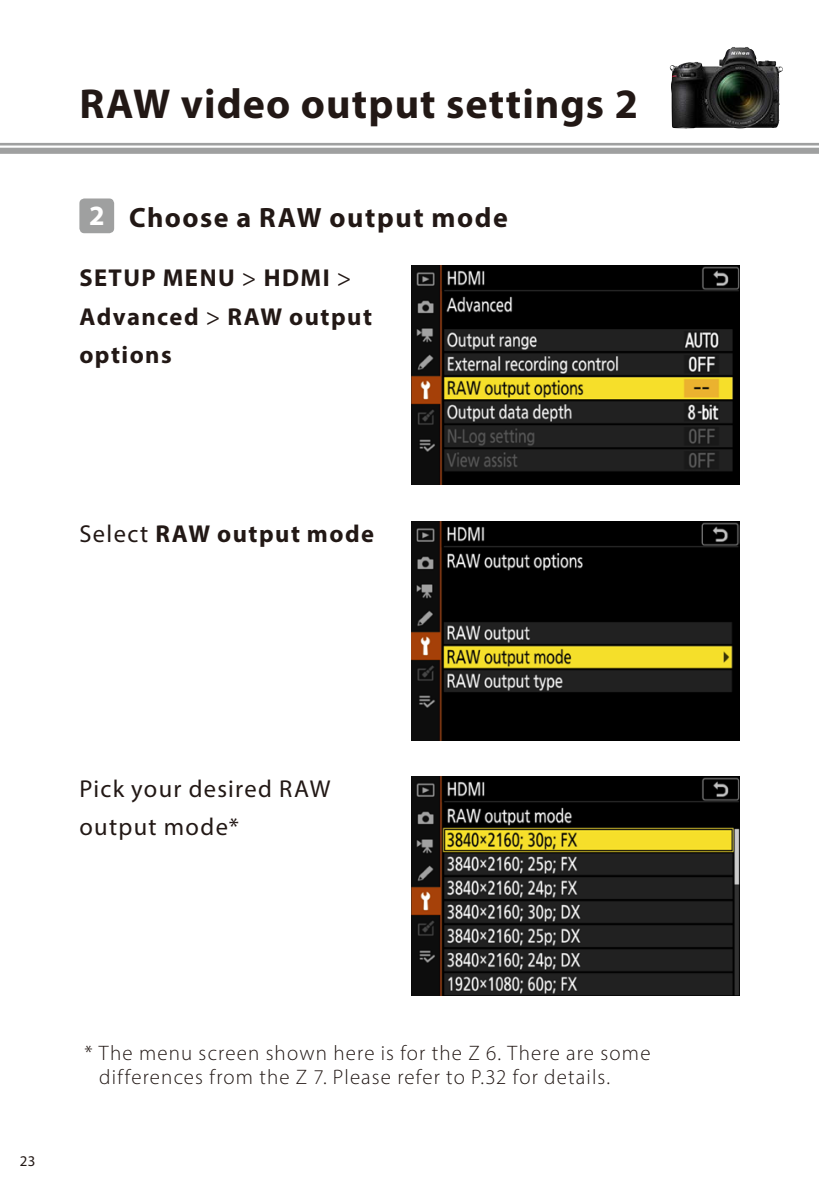
<style>
.page{position:relative;width:819px;height:1191px;background:#fff}
.page>*{position:absolute;margin:0;border:0;box-sizing:border-box;transform-origin:0 0}
.t1{font:700 42px "Myriad Pro";letter-spacing:.025em;color:#221815}
.t2{font:700 28px "Myriad Pro";letter-spacing:.055em;color:#221815}
.t3{font:700 28px "Myriad Pro";color:#fff}
.t4{font:700 24.5px/38.5px "Myriad Pro";letter-spacing:.06em;color:#221815}
.t5{font:24.5px/38.5px "Myriad Pro";letter-spacing:.055em;color:#221815}
.t6{font:300 21px/24.5px "Myriad Pro";letter-spacing:.055em;color:#221815}
.t7{font:15.05px "Myriad Pro";color:#221815}
.s1{font-weight:400}
</style>
<div class="page">
<div style="left:0;top:148px;width:819px;height:6px;background:#9fa0a0"></div>
<hr style="left:0;top:143px;width:819px;height:2px;background:#9fa0a0">
<img style="left:412px;top:265px;width:327px;height:220px">
<img style="left:412px;top:521px;width:327px;height:219px">
<img style="left:412px;top:776px;width:327px;height:219px">
<img style="left:669px;top:47px;width:77px;height:81px">
<div style="left:79px;top:198px;width:35px;height:35px;background:#9fa0a0;border-radius:5px"></div>
<h1 class="t1" style="left:79px;top:77px;width:560px">RAW video output settings 2</h1>
<h2 class="t3" style="left:89px;top:198px;width:17px">2</h2>
<h2 class="t2" style="left:129px;top:199px;width:380px">Choose a RAW output mode</h2>
<p class="t4" style="left:79px;top:258px;width:294px">SETUP MENU <span class="s1">&gt;</span> HDMI <span class="s1">&gt;<br></span>Advanced <span class="s1">&gt;</span> RAW output options</p>
<p class="t4" style="left:79px;top:513px;width:296px"><span class="s1">Select</span> RAW output mode</p>
<p class="t5" style="left:79px;top:769px;width:252px">Pick your desired RAW output mode*</p>
<p class="t7" style="left:20px;top:1151px;width:17px">23</p>
<p class="t6" style="left:99px;top:1040px;width:552px;text-indent:-15px">* The menu screen shown here is for the Z 6. There are some differences from the Z 7. Please refer to P.32 for details.</p>
</div>
